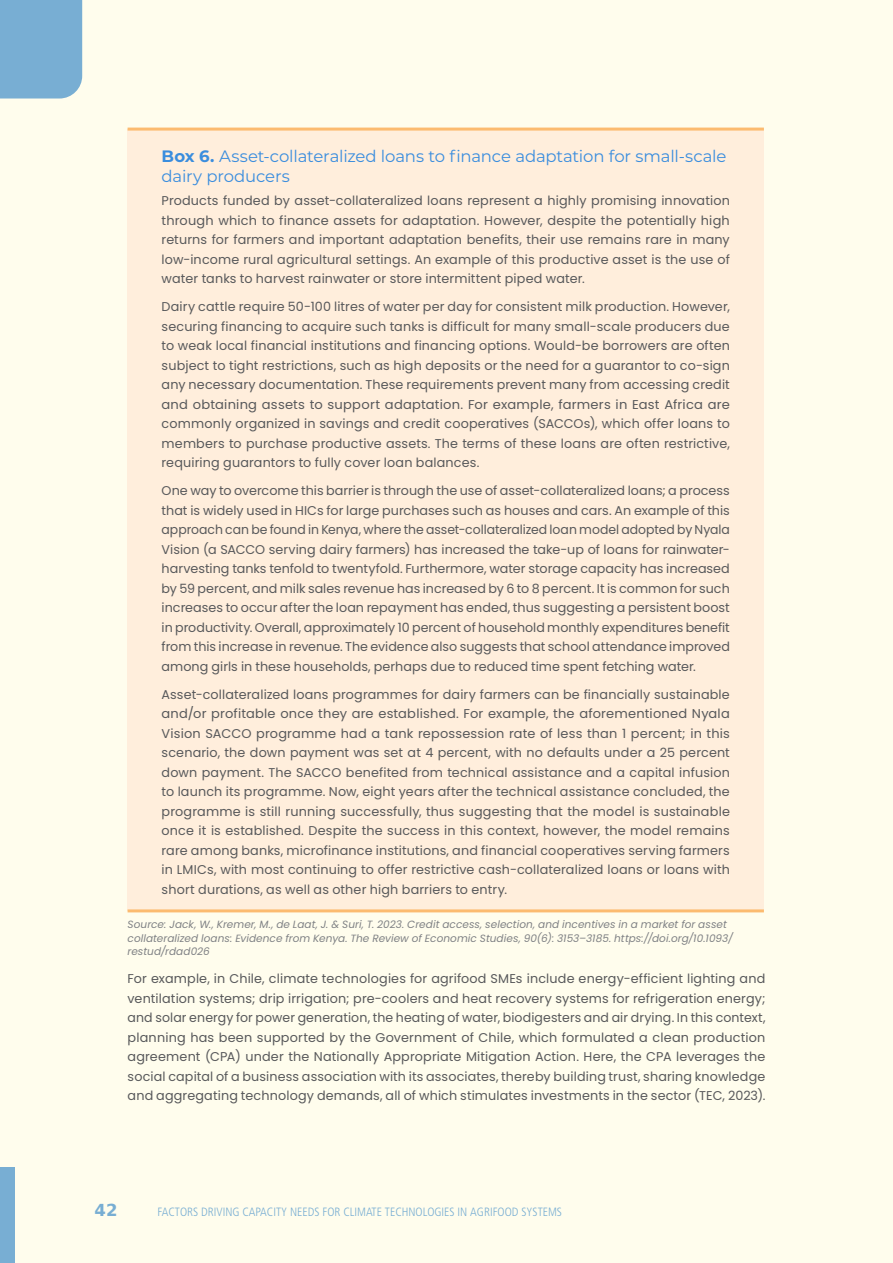
<style>
.page{position:relative;width:893px;height:1263px;background:#fffded}
.page>*{position:absolute;margin:0;border:0;box-sizing:border-box;transform-origin:0 0}
.t1{font:16.5px/19.5px "Montserrat";letter-spacing:-.01em;color:#3a8dde}
.t2{font:700 16.5px "Bitstream Vera Sans";color:#78aed3}
.t3{font:12.75px/19.5px "Poppins";letter-spacing:.01em;color:#58595b;text-align:justify}
.t4{font:12px "Frutiger LT 47 Lt Cn";color:#78aed3}
.t5{font:italic 10.5px/13.5px "Poppins";letter-spacing:.005em;color:#808285}
.s1{font-weight:700}
</style>
<div class="page">
<div style="left:0;top:1167px;width:14px;height:96px;background:#78aed3"></div>
<div style="left:0;top:0;width:82px;height:99px;background:#78aed3"></div>
<div style="left:128px;top:129px;width:636px;height:782px;background:#ffeedc"></div>
<hr style="left:128px;top:128px;width:636px;height:3px;background:#fcbb70">
<hr style="left:128px;top:909px;width:636px;height:3px;background:#fcbb70">
<p class="t1" style="left:162px;top:146px;width:566px"><span class="s1">Box 6.</span> Asset-collateralized loans to finance adaptation for small-scale dairy producers</p>
<p class="t3" style="left:162px;top:191px;width:570px">Products funded by asset-collateralized loans represent a highly promising innovation through which to finance assets for adaptation. However, despite the potentially high returns for farmers and important adaptation benefits, their use remains rare in many low-income rural agricultural settings. An example of this productive asset is the use of water tanks to harvest rainwater or store intermittent piped water.</p>
<p class="t3" style="left:162px;top:297px;width:570px">Dairy cattle require 50-100 litres of water per day for consistent milk production. However, securing financing to acquire such tanks is difficult for many small-scale producers due to weak local financial institutions and financing options. Would-be borrowers are often subject to tight restrictions, such as high deposits or the need for a guarantor to co-sign any necessary documentation. These requirements prevent many from accessing credit and obtaining assets to support adaptation. For example, farmers in East Africa are commonly organized in savings and credit cooperatives (SACCOs), which offer loans to members to purchase productive assets. The terms of these loans are often restrictive, requiring guarantors to fully cover loan balances.</p>
<p class="t3" style="left:162px;top:481px;width:570px">One way to overcome this barrier is through the use of asset-collateralized loans; a process that is widely used in HICs for large purchases such as houses and cars. An example of this approach can be found in Kenya, where the asset-collateralized loan model adopted by Nyala Vision (a SACCO serving dairy farmers) has increased the take-up of loans for rainwater&shy;harvesting tanks tenfold to twentyfold. Furthermore, water storage capacity has increased by 59 percent, and milk sales revenue has increased by 6 to 8 percent. It is common for such increases to occur after the loan repayment has ended, thus suggesting a persistent boost in productivity. Overall, approximately 10 percent of household monthly expenditures benefit from this increase in revenue. The evidence also suggests that school attendance improved among girls in these households, perhaps due to reduced time spent fetching water.</p>
<p class="t3" style="left:162px;top:685px;width:570px">Asset-collateralized loans programmes for dairy farmers can be financially sustainable and/or profitable once they are established. For example, the aforementioned Nyala Vision SACCO programme had a tank repossession rate of less than 1 percent; in this scenario, the down payment was set at 4 percent, with no defaults under a 25 percent down payment. The SACCO benefited from technical assistance and a capital infusion to launch its programme. Now, eight years after the technical assistance concluded, the programme is still running successfully, thus suggesting that the model is sustainable once it is established. Despite the success in this context, however, the model remains rare among banks, microfinance institutions, and financial cooperatives serving farmers in LMICs, with most continuing to offer restrictive cash-collateralized loans or loans with short durations, as well as other high barriers to entry.</p>
<p class="t5" style="left:128px;top:918px;width:607px">Source: Jack, W., Kremer, M., de Laat, J. &amp; Suri, T. 2023. Credit access, selection, and incentives in a market for asset collateralized loans: Evidence from Kenya. The Review of Economic Studies, 90(6): 3153–3185. https://doi.org/10.1093/ restud/rdad026</p>
<p class="t3" style="left:128px;top:969px;width:639px">For example, in Chile, climate technologies for agrifood SMEs include energy-efficient lighting and ventilation systems; drip irrigation; pre-coolers and heat recovery systems for refrigeration energy; and solar energy for power generation, the heating of water, biodigesters and air drying. In this context, planning has been supported by the Government of Chile, which formulated a clean production agreement (CPA) under the Nationally Appropriate Mitigation Action. Here, the CPA leverages the social capital of a business association with its associates, thereby building trust, sharing knowledge and aggregating technology demands, all of which stimulates investments in the sector (TEC, 2023).</p>
<p class="t2" style="left:95px;top:1201px;width:24px">42</p>
<p class="t4" style="left:158px;top:1205px;width:406px">FACTORS DRIVING CAPACITY NEEDS FOR CLIMATE TECHNOLOGIES IN AGRIFOOD SYSTEMS</p>
</div>
